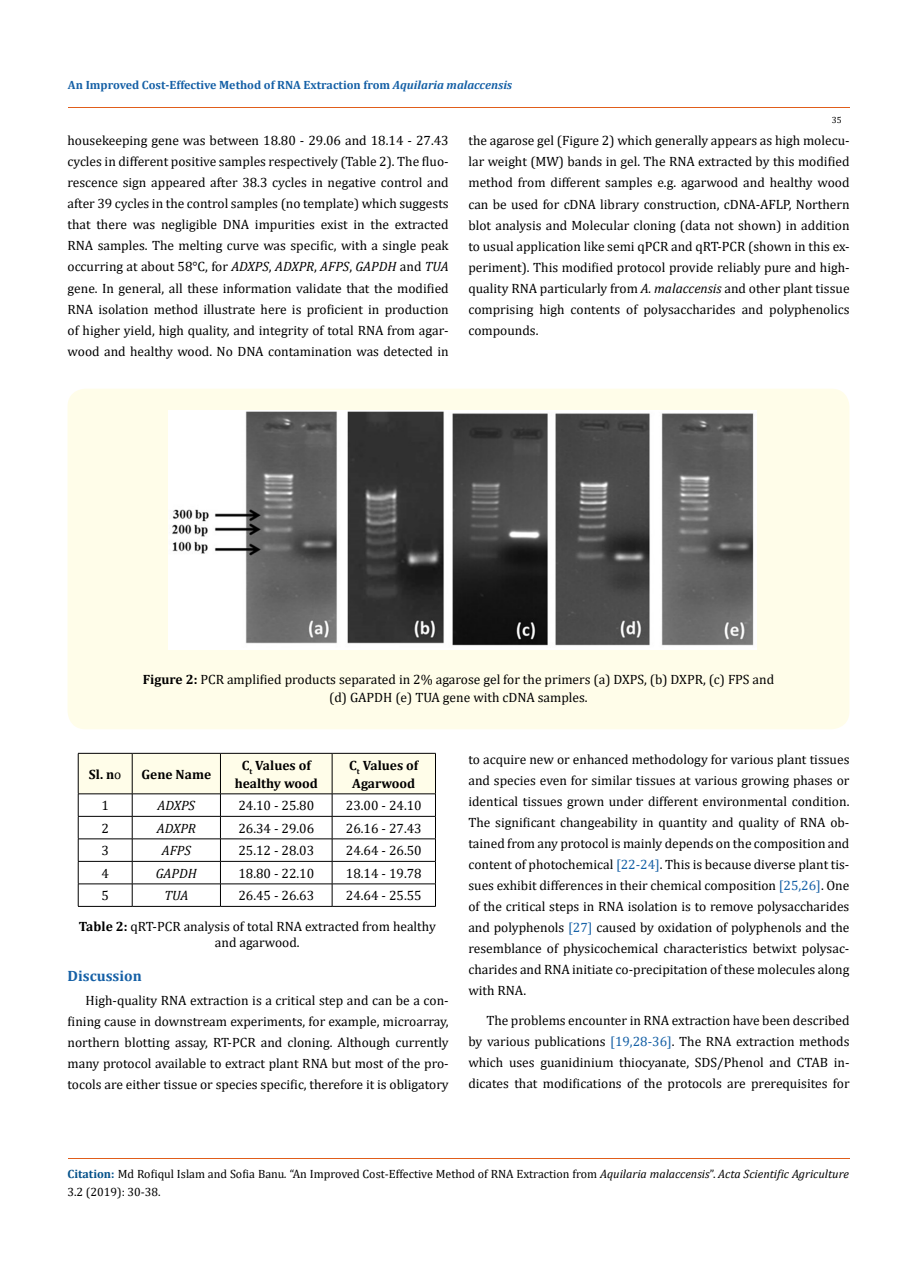
<style>
.page{position:relative;width:917px;height:1262px;background:#fff}
.page>*{position:absolute;margin:0;border:0;box-sizing:border-box;transform-origin:0 0}
.t1{font:700 15px "Cambria";color:#1560a6}
.t2{font:13.5px/21px "Cambria";color:#000;text-align:justify}
.t3{font:700 13.5px/18px "Cambria";color:#000;text-align:center}
.t4{font:italic 13.5px "Cambria";color:#000}
.t5{font:12px/18px "Cambria";color:#000}
.t6{font:700 12px "Cambria";color:#1560a6}
.t7{font:9px "Cambria";color:#000}
.s1{font-style:italic}
.s2{font-weight:700}
.s3{font-weight:400}
.s4{color:#1560a6}
.s5{font-weight:700;color:#035089}
</style>
<div class="page">
<div style="left:68px;top:388px;width:781px;height:341px;background:#fffde9;border-radius:18px"></div>
<img style="left:168px;top:411px;width:588px;height:238px">
<svg style="left:78px;top:753px;width:358px;height:153px"></svg>
<hr style="left:78px;top:906px;width:54px;height:1px;background:#000">
<hr style="left:132px;top:906px;width:88px;height:1px;background:#000">
<hr style="left:220px;top:906px;width:112px;height:1px;background:#000">
<hr style="left:332px;top:906px;width:103px;height:1px;background:#000">
<hr style="left:68px;top:108px;width:781px;height:1px;background:#e05d1a">
<hr style="left:68px;top:1158px;width:781px;height:1px;background:#e05d1a">
<p class="t6" style="left:68px;top:76px;width:446px">An Improved Cost-Effective Method of RNA Extraction from <span class="s1">Aquilaria malaccensis</span></p>
<p class="t7" style="left:831px;top:115px;width:11px">35</p>
<p class="t2" style="left:68px;top:130px;width:383px">housekeeping gene was between 18.80 - 29.06 and 18.14 - 27.43 cycles in different positive samples respectively (Table 2). The fluo&shy;rescence sign appeared after 38.3 cycles in negative control and after 39 cycles in the control samples (no template) which suggests that there was negligible DNA impurities exist in the extracted RNA samples. The melting curve was specific, with a single peak occurring at about 58°C, for <span class="s1">ADXPS</span>, <span class="s1">ADXPR</span>, <span class="s1">AFPS</span>, <span class="s1">GAPDH</span> and <span class="s1">TUA </span>gene. In general, all these information validate that the modified RNA isolation method illustrate here is proficient in production of higher yield, high quality, and integrity of total RNA from agar&shy;wood and healthy wood. No DNA contamination was detected in</p>
<p class="t2" style="left:468px;top:130px;width:383px">the agarose gel (Figure 2) which generally appears as high molecu&shy;lar weight (MW) bands in gel. The RNA extracted by this modified method from different samples e.g. agarwood and healthy wood can be used for cDNA library construction, cDNA-AFLP, Northern blot analysis and Molecular cloning (data not shown) in addition to usual application like semi qPCR and qRT-PCR (shown in this ex&shy;periment). This modified protocol provide reliably pure and high&shy;quality RNA particularly from <span class="s1">A. malaccensis</span> and other plant tissue comprising high contents of polysaccharides and polyphenolics compounds.</p>
<p class="t2" style="left:143px;top:670px;width:633px;line-height:18px;text-align:center"><span class="s2">Figure 2:</span> PCR amplified products separated in 2% agarose gel for the primers (a) DXPS, (b) DXPR, (c) FPS and (d) GAPDH (e) TUA gene with cDNA samples.</p>
<p class="t3" style="left:89px;top:764px;width:34px">Sl. n<span class="s3">o</span></p>
<p class="t3" style="left:141px;top:764px;width:71px">Gene Name</p>
<p class="t3" style="left:235px;top:755px;width:85px">C<sub>t</sub> Values of healthy wood</p>
<p class="t3" style="left:349px;top:755px;width:71px;text-align:left">C<sub>t</sub> Values of<br>Agarwood</p>
<p class="t2" style="left:101px;top:795px;width:9px">1</p>
<p class="t4" style="left:157px;top:796px;width:39px">ADXPS</p>
<p class="t2" style="left:238px;top:795px;width:77px">24.10 - 25.80</p>
<p class="t2" style="left:346px;top:795px;width:77px">23.00 - 24.10</p>
<p class="t2" style="left:101px;top:817px;width:9px">2</p>
<p class="t4" style="left:157px;top:818px;width:41px">ADXPR</p>
<p class="t2" style="left:238px;top:817px;width:77px">26.34 - 29.06</p>
<p class="t2" style="left:346px;top:817px;width:77px">26.16 - 27.43</p>
<p class="t2" style="left:101px;top:840px;width:9px">3</p>
<p class="t4" style="left:162px;top:841px;width:31px">AFPS</p>
<p class="t2" style="left:238px;top:840px;width:77px">25.12 - 28.03</p>
<p class="t2" style="left:346px;top:840px;width:77px">24.64 - 26.50</p>
<p class="t2" style="left:101px;top:862px;width:9px">4</p>
<p class="t4" style="left:156px;top:863px;width:42px">GAPDH</p>
<p class="t2" style="left:238px;top:862px;width:77px">18.80 - 22.10</p>
<p class="t2" style="left:346px;top:862px;width:77px">18.14 - 19.78</p>
<p class="t2" style="left:101px;top:885px;width:9px">5</p>
<p class="t4" style="left:164px;top:886px;width:25px">TUA</p>
<p class="t2" style="left:238px;top:885px;width:77px">26.45 - 26.63</p>
<p class="t2" style="left:346px;top:885px;width:77px">24.64 - 25.55</p>
<p class="t2" style="left:79px;top:918px;width:358px;line-height:15.5px;text-align:center"><span class="s2">Table 2:</span> qRT-PCR analysis of total RNA extracted from healthy and agarwood.</p>
<p class="t1" style="left:68px;top:965px;width:76px">Discussion</p>
<p class="t2" style="left:68px;top:990px;width:383px;text-indent:18px">High-quality RNA extraction is a critical step and can be a con&shy;fining cause in downstream experiments, for example, microarray, northern blotting assay, RT-PCR and cloning. Although currently many protocol available to extract plant RNA but most of the pro&shy;tocols are either tissue or species specific, therefore it is obligatory</p>
<p class="t2" style="left:468px;top:748px;width:382px">to acquire new or enhanced methodology for various plant tissues and species even for similar tissues at various growing phases or identical tissues grown under different environmental condition.<br>The significant changeability in quantity and quality of RNA ob&shy;tained from any protocol is mainly depends on the composition and content of photochemical <span class="s4">[22-24]</span>. This is because diverse plant tis&shy;sues exhibit differences in their chemical composition <span class="s4">[25,26]</span>. One of the critical steps in RNA isolation is to remove polysaccharides and polyphenols <span class="s4">[27]</span> caused by oxidation of polyphenols and the resemblance of physicochemical characteristics betwixt polysac&shy;charides and RNA initiate co-precipitation of these molecules along with RNA.</p>
<p class="t2" style="left:468px;top:1010px;width:383px;text-indent:18px">The problems encounter in RNA extraction have been described by various publications <span class="s4">[19,28-36]</span>. The RNA extraction methods which uses guanidinium thiocyanate, SDS/Phenol and CTAB in&shy;dicates that modifications of the protocols are prerequisites for</p>
<p class="t5" style="left:67px;top:1164px;width:783px"><span class="s5">Citation:</span> Md Rofiqul Islam and Sofia Banu<span class="s1">.</span> “An Improved Cost-Effective Method of RNA Extraction from <span class="s1">Aquilaria malaccensis</span>”. <span class="s1">Acta Scientific Agriculture<br></span>3.2 (2019): 30-38.</p>
</div>
